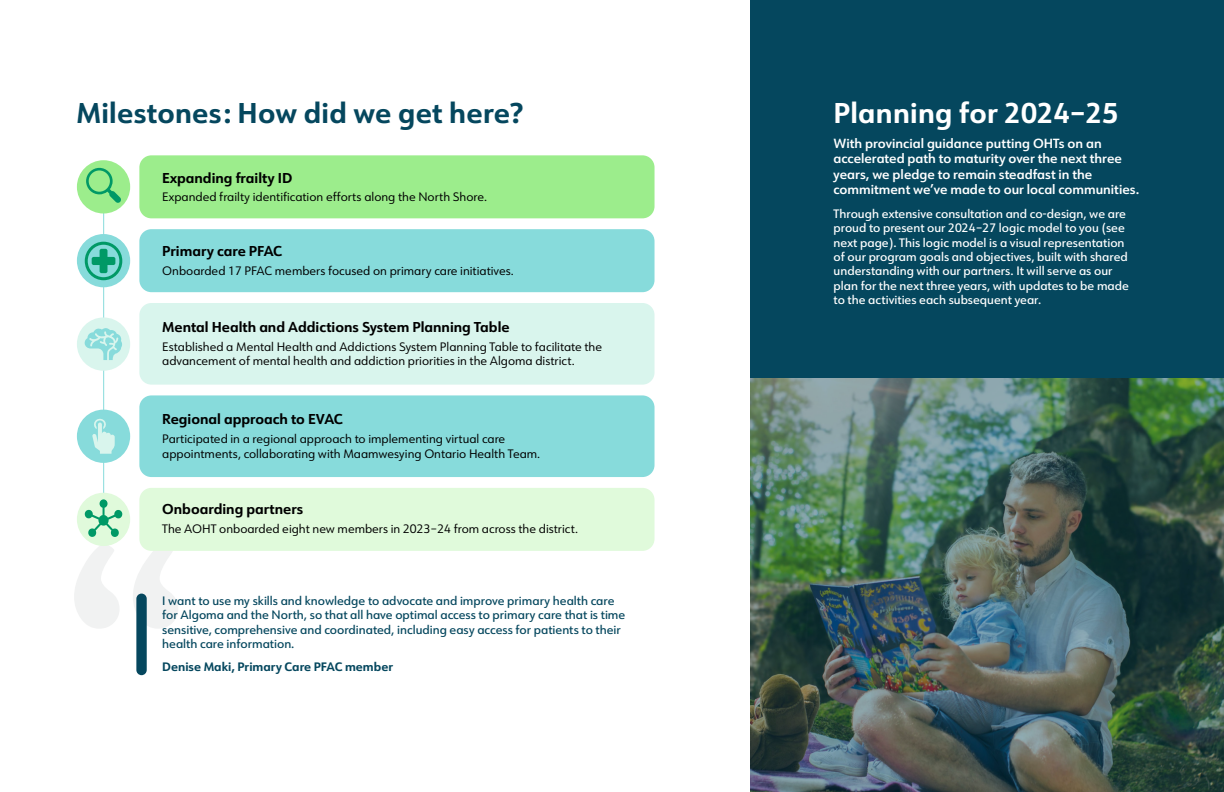
<style>
.page{position:relative;width:1224px;height:792px;background:#fff}
.page>*{position:absolute;margin:0;border:0;box-sizing:border-box;transform-origin:0 0}
.Paragraph{font:700 28px "URW Form";letter-spacing:.01em;color:#05475e}
.Paragraph-2{font:700 28px "URW Form";letter-spacing:.01em;color:#fff}
.Paragraph-3{font:700 14px "URW Form";color:#000}
.Paragraph-4{font:600 13px/15.6px "URW Form";color:#fff}
.Paragraph-5{font:12px/14.4px "URW Form";color:#000}
.Paragraph-6{font:500 12px/14.4px "URW Form";color:#fff}
.Paragraph-7{font:500 12px/14.4px "URW Form";color:#05475e}
.Paragraph-8{font:700 12px "URW Form";color:#05475e}
</style>
<div class="page">
<hr style="left:103px;top:177px;width:1px;height:347px;background:#87dbdb">
<div style="left:139px;top:155px;width:516px;height:63px;background:#9ced8c;border-radius:12px"></div>
<div style="left:139px;top:303px;width:516px;height:82px;background:#d9f5ed;border-radius:12px"></div>
<div style="left:139px;top:395px;width:516px;height:82px;background:#87dbdb;border-radius:12px"></div>
<div style="left:139px;top:488px;width:516px;height:63px;background:#e0fadb;border-radius:12px"></div>
<div style="left:139px;top:229px;width:516px;height:63px;background:#87dbdb;border-radius:12px"></div>
<div style="left:751px;top:0;width:473px;height:792px;background:#05475e"></div>
<img style="left:751px;top:378px;width:473px;height:414px">
<div style="left:77px;top:317px;width:53px;height:54px;background:#d9f5ed;border-radius:50%"></div>
<svg style="left:85px;top:328px;width:37px;height:32px"></svg>
<div style="left:77px;top:160px;width:53px;height:54px;background:#9ced8c;border-radius:50%"></div>
<svg style="left:86px;top:168px;width:35px;height:35px"></svg>
<div style="left:77px;top:234px;width:53px;height:53px;background:#87dbdb;border-radius:50%"></div>
<svg style="left:85px;top:242px;width:37px;height:38px"></svg>
<div style="left:77px;top:410px;width:53px;height:53px;background:#87dbdb;border-radius:50%"></div>
<svg style="left:92px;top:418px;width:23px;height:36px"></svg>
<div style="left:77px;top:493px;width:53px;height:53px;background:#e0fadb;border-radius:50%"></div>
<svg style="left:84px;top:499px;width:39px;height:38px"></svg>
<div style="left:136px;top:594px;width:11px;height:81px;background:#05475e;border-radius:5px"></div>
<p class="Paragraph" style="left:76px;top:94px;width:448px">Milestones: How did we get here?</p>
<p class="Paragraph-2" style="left:834px;top:94px;width:286px">Planning for 2024–25</p>
<p class="Paragraph-4" style="left:834px;top:135px;width:307px">With provincial guidance putting OHTs on an accelerated path to maturity over the next three years, we pledge to remain steadfast in the commitment we’ve made to our local communities.</p>
<p class="Paragraph-6" style="left:834px;top:206px;width:297px">Through extensive consultation and co-design, we are proud to present our 2024–27 logic model to you (see next page). This logic model is a visual representation of our program goals and objectives, built with shared understanding with our partners. It will serve as our plan for the next three years, with updates to be made to the activities each subsequent year.</p>
<p class="Paragraph-3" style="left:162px;top:168px;width:132px">Expanding frailty ID</p>
<p class="Paragraph-5" style="left:162px;top:190px;width:326px">Expanded frailty identification efforts along the North Shore.</p>
<p class="Paragraph-3" style="left:162px;top:241px;width:122px">Primary care PFAC</p>
<p class="Paragraph-5" style="left:162px;top:263px;width:353px">Onboarded 17 PFAC members focused on primary care initiatives.</p>
<p class="Paragraph-3" style="left:162px;top:317px;width:349px">Mental Health and Addictions System Planning Table</p>
<p class="Paragraph-5" style="left:162px;top:339px;width:441px">Established a Mental Health and Addictions System Planning Table to facilitate the advancement of mental health and addiction priorities in the Algoma district.</p>
<p class="Paragraph-3" style="left:162px;top:410px;width:182px">Regional approach to EVAC</p>
<p class="Paragraph-5" style="left:162px;top:431px;width:380px">Participated in a regional approach to implementing virtual care appointments, collaborating with Maamwesying Ontario Health Team.</p>
<p class="Paragraph-3" style="left:162px;top:500px;width:143px">Onboarding partners</p>
<p class="Paragraph-5" style="left:162px;top:521px;width:417px">The AOHT onboarded eight new members in 2023–24 from across the district.</p>
<p class="Paragraph-7" style="left:162px;top:593px;width:465px">I want to use my skills and knowledge to advocate and improve primary health care for Algoma and the North, so that all have optimal access to primary care that is time sensitive, comprehensive and coordinated, including easy access for patients to their health care information.</p>
<p class="Paragraph-8" style="left:162px;top:659px;width:232px">Denise Maki, Primary Care PFAC member</p>
</div>
